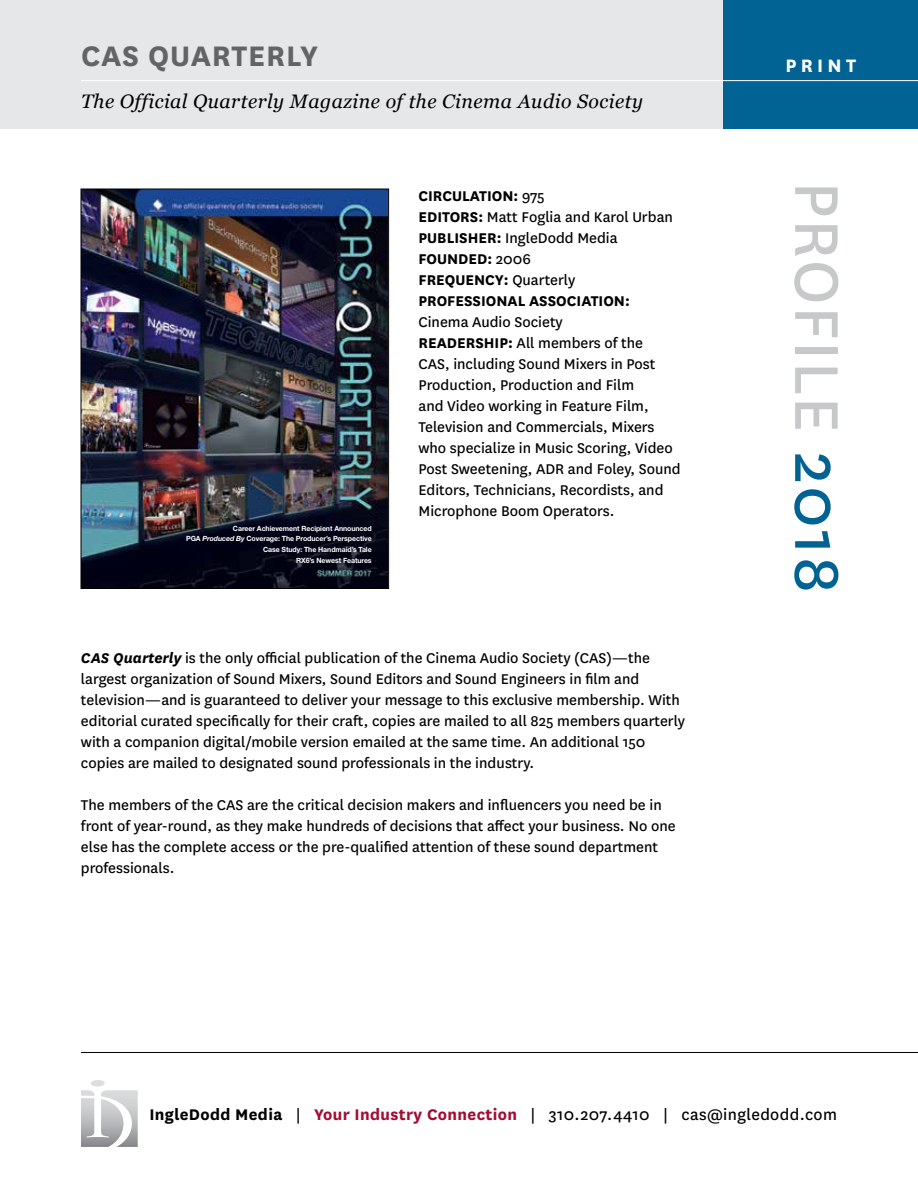
<style>
.page{position:relative;width:918px;height:1188px;background:#fff}
.page>*{position:absolute;margin:0;border:0;box-sizing:border-box;transform-origin:0 0}
.t1{font:72px "National";letter-spacing:.025em;color:#c7c8ca}
.t2{font:700 33px "National";letter-spacing:.025em;color:#636466}
.t3{font:700 21px "National";letter-spacing:.2em;color:#fff}
.t4{font:italic 19.5px "Georgia";letter-spacing:.025em;color:#000}
.t5{font:18px "National";letter-spacing:.02em;color:#000}
.t6{font:16.5px/21px "National";color:#000}
.t7{font:700 16.5px/21px "National";color:#000}
.t8{font:700 7.2px/10.6px "Helvetica Neue";letter-spacing:-.01em;color:#fff;text-align:right}
.s1{font-style:italic}
.s2{font-weight:400}
.s3{font-weight:700}
.s4{font-weight:700;font-style:italic}
.s5{color:#006394}
.s6{font-weight:700;color:#a30b35}
</style>
<div class="page">
<div style="left:0;top:0;width:918px;height:129px;background:#e6e7e8"></div>
<div style="left:724px;top:0;width:194px;height:129px;background:#006394"></div>
<hr style="left:81px;top:80px;width:837px;height:1px;background:#fff">
<hr style="left:81px;top:1052px;width:837px;height:1px;background:#000">
<svg style="left:81px;top:1080px;width:57px;height:67px"></svg>
<img style="left:83px;top:191px;width:304px;height:396px">
<svg style="left:383px;top:189px;width:7px;height:6px"></svg>
<div style="left:81px;top:189px;width:308px;height:400px;border:1px solid #000"></div>
<h2 class="t2" style="left:81px;top:33px;width:239px">CAS QUARTERLY</h2>
<p class="t4" style="left:81px;top:87px;width:564px">The Official Quarterly Magazine of the Cinema Audio Society</p>
<p class="t8" style="left:186px;top:523px;width:187px">Career Achievement Recipient Announced<br>PGA <span class="s1">Produced By</span> Coverage: The Producer’s Perspective Case Study: The Handmaid’s Tale<br>RX6’s Newest Features</p>
<p class="t7" style="left:418px;top:185px;width:256px">CIRCULATION: <span class="s2">975<br></span>EDITORS: <span class="s2">Matt Foglia and Karol Urban<br></span>PUBLISHER: <span class="s2">IngleDodd Media<br></span>FOUNDED: <span class="s2">2006<br></span>FREQUENCY: <span class="s2">Quarterly<br></span>PROFESSIONAL ASSOCIATION:</p>
<p class="t6" style="left:418px;top:311px;width:264px">Cinema Audio Society<br><span class="s3">READERSHIP:</span> All members of the<br>CAS, including Sound Mixers in Post Production, Production and Film<br>and Video working in Feature Film, Television and Commercials, Mixers who specialize in Music Scoring, Video Post Sweetening, ADR and Foley, Sound Editors, Technicians, Recordists, and Microphone Boom Operators.</p>
<p class="t6" style="left:81px;top:647px;width:606px"><span class="s4">CAS Quarterly</span> is the only official publication of the Cinema Audio Society (CAS)—the largest organization of Sound Mixers, Sound Editors and Sound Engineers in film and television—and is guaranteed to deliver your message to this exclusive membership. With editorial curated specifically for their craft, copies are mailed to all 825 members quarterly with a companion digital/mobile version emailed at the same time. An additional 150 copies are mailed to designated sound professionals in the industry.</p>
<p class="t6" style="left:81px;top:794px;width:596px">The members of the CAS are the critical decision makers and influencers you need be in front of year-round, as they make hundreds of decisions that affect your business. No one else has the complete access or the pre-qualified attention of these sound department professionals.</p>
<p class="t3" style="left:786px;top:51px;width:72px">PRINT</p>
<h1 class="t1" style="left:865px;top:182px;width:413px;rotate:90deg">PROFILE <span class="s5">2018</span></h1>
<p class="t5" style="left:149px;top:1103px;width:689px"><span class="s3">IngleDodd Media</span> | <span class="s6">Your Industry Connection</span> | 310.207.4410 | cas@ingledodd.com</p>
</div>
